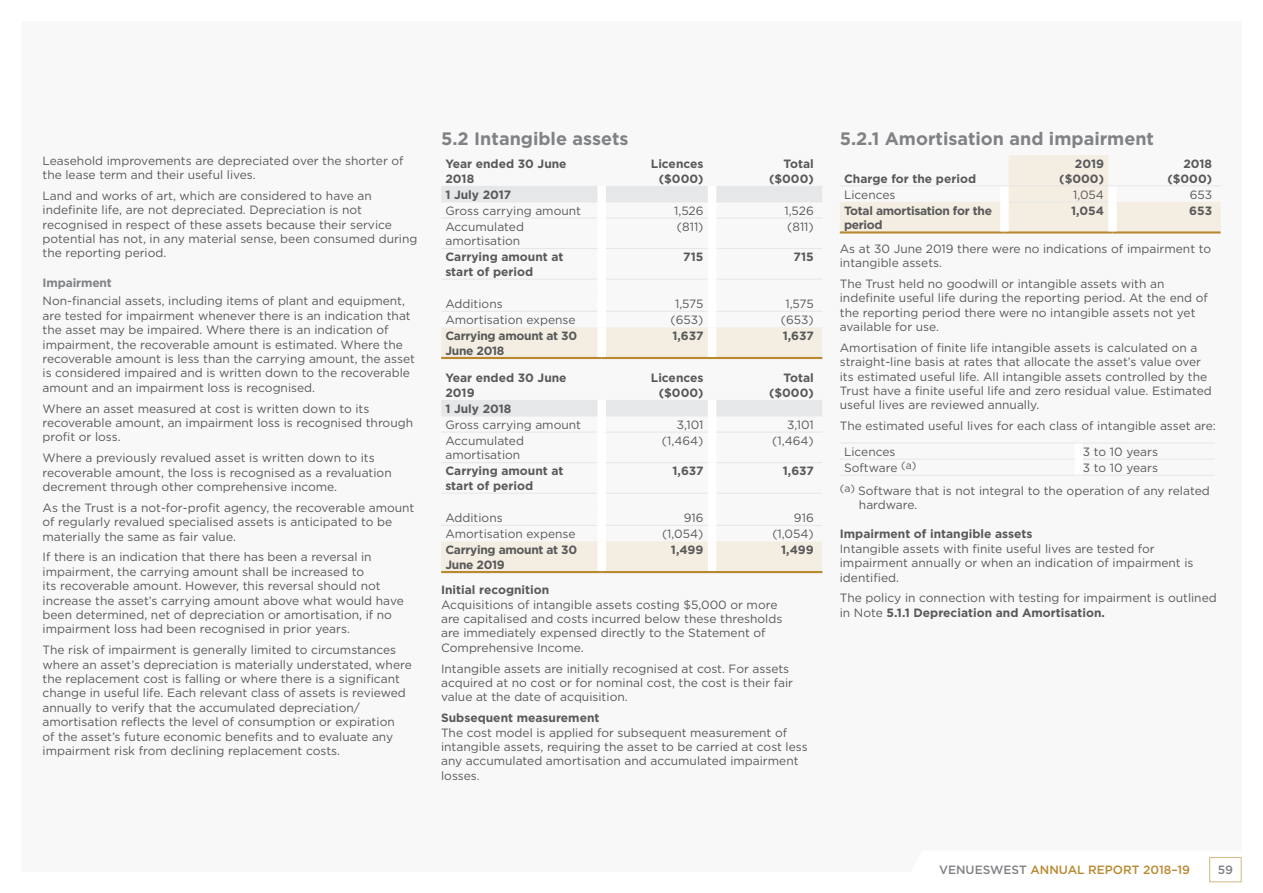
<style>
.page{position:relative;width:1263px;height:893px;background:#fff}
.page>*{position:absolute;margin:0;border:0;box-sizing:border-box;transform-origin:0 0}
.t1{font:700 18px "Gotham";color:#808285}
.t2{font:12px/14.4px "Gotham";color:#58595b}
.t3{font:700 12px/14.4px "Gotham";color:#58595b;text-align:right}
.t4{font:700 12px/14.4px "Gotham";letter-spacing:-.025em;color:#58595b}
.t5{font:500 12px "Gotham";color:#b98931}
.t6{font:700 12px "Gotham";letter-spacing:-.01em;color:#808285}
.t7{font:500 12px "Gotham";color:#808285}
.s1{font-weight:700}
.s2{color:#808285}
</style>
<div class="page">
<svg style="left:441px;top:155px;width:780px;height:419px"></svg>
<div style="left:1209px;top:857px;width:33px;height:25px;background:#fff;border:1px solid #d8bc8a"></div>
<p class="t2" style="left:43px;top:153px;width:363px">Leasehold improvements are depreciated over the shorter of the lease term and their useful lives.</p>
<p class="t2" style="left:43px;top:188px;width:376px">Land and works of art, which are considered to have an indefinite life, are not depreciated. Depreciation is not recognised in respect of these assets because their service potential has not, in any material sense, been consumed during the reporting period.</p>
<p class="t6" style="left:43px;top:274px;width:71px">Impairment</p>
<p class="t2" style="left:43px;top:294px;width:374px">Non-financial assets, including items of plant and equipment, are tested for impairment whenever there is an indication that the asset may be impaired. Where there is an indication of impairment, the recoverable amount is estimated. Where the recoverable amount is less than the carrying amount, the asset is considered impaired and is written down to the recoverable amount and an impairment loss is recognised.</p>
<p class="t2" style="left:43px;top:401px;width:372px">Where an asset measured at cost is written down to its recoverable amount, an impairment loss is recognised through profit or loss.</p>
<p class="t2" style="left:43px;top:450px;width:351px">Where a previously revalued asset is written down to its recoverable amount, the loss is recognised as a revaluation decrement through other comprehensive income.</p>
<p class="t2" style="left:43px;top:500px;width:373px">As the Trust is a not-for-profit agency, the recoverable amount of regularly revalued specialised assets is anticipated to be materially the same as fair value.</p>
<p class="t2" style="left:43px;top:550px;width:363px">If there is an indication that there has been a reversal in impairment, the carrying amount shall be increased to<br>its recoverable amount. However, this reversal should not increase the asset’s carrying amount above what would have been determined, net of depreciation or amortisation, if no impairment loss had been recognised in prior years.</p>
<p class="t2" style="left:43px;top:642px;width:371px">The risk of impairment is generally limited to circumstances where an asset’s depreciation is materially understated, where the replacement cost is falling or where there is a significant change in useful life. Each relevant class of assets is reviewed annually to verify that the accumulated depreciation/ amortisation reflects the level of consumption or expiration<br>of the asset’s future economic benefits and to evaluate any impairment risk from declining replacement costs.</p>
<h1 class="t1" style="left:441px;top:127px;width:189px">5.2 Intangible assets</h1>
<p class="t3" style="left:445px;top:157px;width:123px;text-align:left">Year ended 30 June<br>2018</p>
<p class="t3" style="left:651px;top:157px;width:54px">Licences ($000)</p>
<p class="t3" style="left:769px;top:157px;width:46px">Total ($000)</p>
<p class="t3" style="left:445px;top:187px;width:67px">1 July 2017</p>
<p class="t2" style="left:445px;top:203px;width:137px">Gross carrying amount</p>
<p class="t2" style="left:674px;top:203px;width:31px">1,526</p>
<p class="t2" style="left:784px;top:203px;width:31px">1,526</p>
<p class="t2" style="left:445px;top:219px;width:80px">Accumulated amortisation</p>
<p class="t2" style="left:677px;top:219px;width:28px">(811)</p>
<p class="t2" style="left:787px;top:219px;width:28px">(811)</p>
<p class="t3" style="left:445px;top:250px;width:120px;text-align:left">Carrying amount at start of period</p>
<p class="t3" style="left:683px;top:250px;width:22px">715</p>
<p class="t3" style="left:794px;top:250px;width:22px">715</p>
<p class="t2" style="left:445px;top:296px;width:59px">Additions</p>
<p class="t2" style="left:675px;top:296px;width:30px">1,575</p>
<p class="t2" style="left:785px;top:296px;width:30px">1,575</p>
<p class="t2" style="left:445px;top:312px;width:132px">Amortisation expense</p>
<p class="t2" style="left:671px;top:312px;width:34px">(653)</p>
<p class="t2" style="left:781px;top:312px;width:34px">(653)</p>
<p class="t4" style="left:445px;top:329px;width:133px">Carrying amount at 30<br>June 2018</p>
<p class="t3" style="left:672px;top:329px;width:32px">1,637</p>
<p class="t3" style="left:783px;top:329px;width:32px">1,637</p>
<p class="t3" style="left:445px;top:371px;width:123px;text-align:left">Year ended 30 June<br>2019</p>
<p class="t3" style="left:651px;top:371px;width:54px">Licences ($000)</p>
<p class="t3" style="left:769px;top:371px;width:46px">Total ($000)</p>
<p class="t3" style="left:445px;top:401px;width:68px">1 July 2018</p>
<p class="t2" style="left:445px;top:417px;width:137px">Gross carrying amount</p>
<p class="t2" style="left:677px;top:417px;width:28px">3,101</p>
<p class="t2" style="left:787px;top:417px;width:28px">3,101</p>
<p class="t2" style="left:445px;top:433px;width:80px">Accumulated amortisation</p>
<p class="t2" style="left:662px;top:433px;width:43px">(1,464)</p>
<p class="t2" style="left:772px;top:433px;width:43px">(1,464)</p>
<p class="t3" style="left:445px;top:464px;width:120px;text-align:left">Carrying amount at start of period</p>
<p class="t3" style="left:672px;top:464px;width:32px">1,637</p>
<p class="t3" style="left:783px;top:464px;width:32px">1,637</p>
<p class="t2" style="left:445px;top:510px;width:59px">Additions</p>
<p class="t2" style="left:684px;top:510px;width:21px">916</p>
<p class="t2" style="left:794px;top:510px;width:21px">916</p>
<p class="t2" style="left:445px;top:526px;width:132px">Amortisation expense</p>
<p class="t2" style="left:662px;top:526px;width:43px">(1,054)</p>
<p class="t2" style="left:772px;top:526px;width:43px">(1,054)</p>
<p class="t4" style="left:445px;top:543px;width:133px">Carrying amount at 30<br>June 2019</p>
<p class="t3" style="left:671px;top:543px;width:34px">1,499</p>
<p class="t3" style="left:781px;top:543px;width:34px">1,499</p>
<p class="t3" style="left:441px;top:583px;width:110px">Initial recognition</p>
<p class="t2" style="left:441px;top:597px;width:343px">Acquisitions of intangible assets costing $5,000 or more are capitalised and costs incurred below these thresholds are immediately expensed directly to the Statement of Comprehensive Income.</p>
<p class="t2" style="left:441px;top:661px;width:353px">Intangible assets are initially recognised at cost. For assets acquired at no cost or for nominal cost, the cost is their fair value at the date of acquisition.</p>
<p class="t3" style="left:441px;top:711px;width:160px">Subsequent measurement</p>
<p class="t2" style="left:441px;top:725px;width:368px">The cost model is applied for subsequent measurement of intangible assets, requiring the asset to be carried at cost less any accumulated amortisation and accumulated impairment losses.</p>
<h1 class="t1" style="left:840px;top:127px;width:316px">5.2.1 Amortisation and impairment</h1>
<p class="t3" style="left:844px;top:171px;width:134px">Charge for the period</p>
<p class="t3" style="left:1059px;top:157px;width:46px">2019 ($000)</p>
<p class="t3" style="left:1167px;top:157px;width:46px">2018 ($000)</p>
<p class="t2" style="left:844px;top:187px;width:53px">Licences</p>
<p class="t2" style="left:1073px;top:187px;width:32px">1,054</p>
<p class="t2" style="left:1190px;top:187px;width:24px">653</p>
<p class="t4" style="left:844px;top:203px;width:149px">Total amortisation for the period</p>
<p class="t3" style="left:1071px;top:203px;width:34px">1,054</p>
<p class="t3" style="left:1189px;top:203px;width:24px">653</p>
<p class="t2" style="left:840px;top:241px;width:373px">As at 30 June 2019 there were no indications of impairment to intangible assets.</p>
<p class="t2" style="left:840px;top:276px;width:370px">The Trust held no goodwill or intangible assets with an indefinite useful life during the reporting period. At the end of the reporting period there were no intangible assets not yet available for use.</p>
<p class="t2" style="left:840px;top:340px;width:374px">Amortisation of finite life intangible assets is calculated on a straight-line basis at rates that allocate the asset’s value over its estimated useful life. All intangible assets controlled by the Trust have a finite useful life and zero residual value. Estimated useful lives are reviewed annually.</p>
<p class="t2" style="left:844px;top:413px;width:373px;line-height:25.7px;text-indent:-4px">The estimated useful lives for each class of intangible asset are:<br>Licences</p>
<p class="t2" style="left:1083px;top:444px;width:77px">3 to 10 years</p>
<p class="t2" style="left:844px;top:460px;width:74px">Software <sup>(a)</sup></p>
<p class="t2" style="left:840px;top:456px;width:371px;line-height:22.8px;text-indent:243px">3 to 10 years<br><sup>(a)</sup> Software that is not integral to the operation of any related</p>
<p class="t2" style="left:859px;top:497px;width:60px">hardware.</p>
<p class="t3" style="left:840px;top:527px;width:194px">Impairment of intangible assets</p>
<p class="t2" style="left:840px;top:541px;width:355px">Intangible assets with finite useful lives are tested for impairment annually or when an indication of impairment is identified.</p>
<p class="t2" style="left:840px;top:591px;width:378px">The policy in connection with testing for impairment is outlined in Note <span class="s1">5.1.1 Depreciation and Amortisation.</span></p>
<p class="t5" style="left:939px;top:861px;width:252px"><span class="s2">VENUESWEST</span> ANNUAL REPORT 2018–19</p>
<p class="t7" style="left:1218px;top:861px;width:17px">59</p>
</div>
